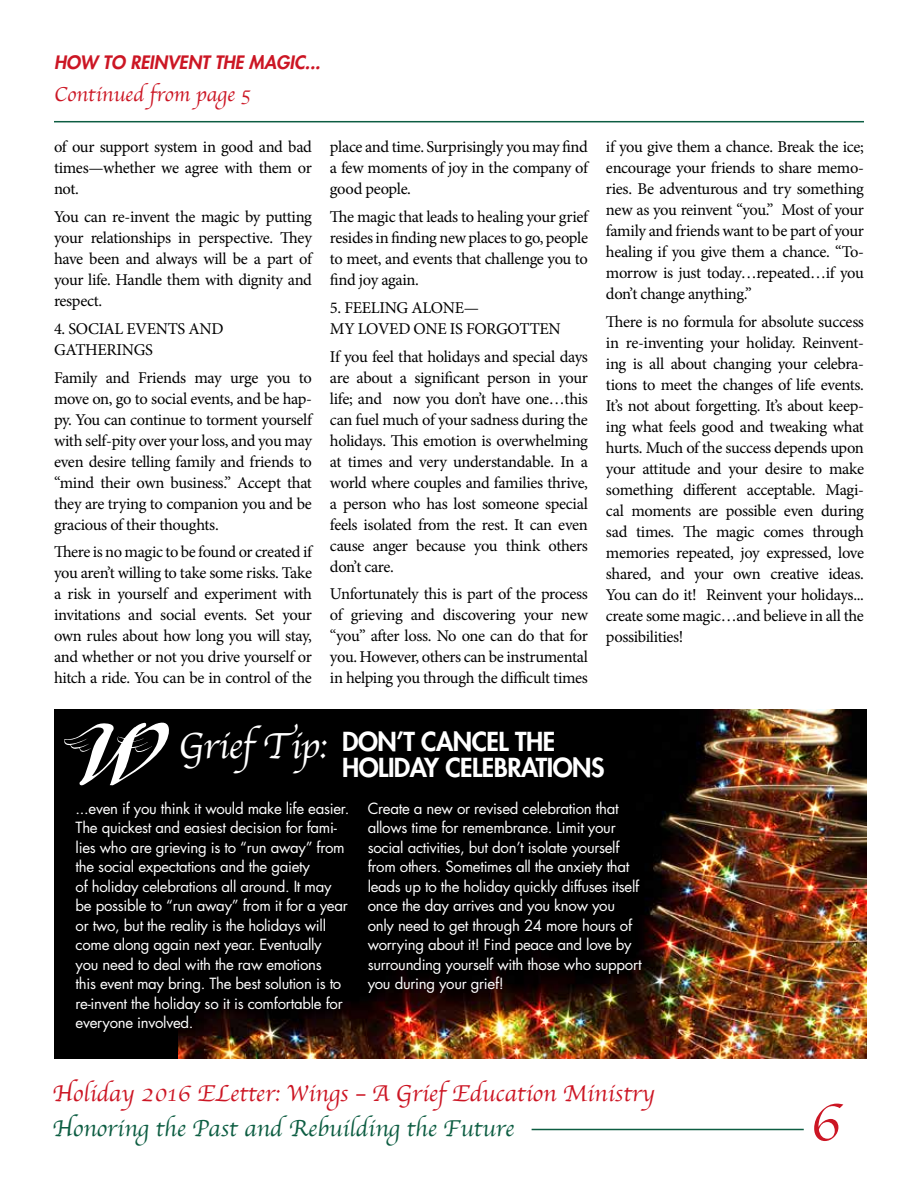
<style>
.page{position:relative;width:918px;height:1188px;background:#fff}
.page>*{position:absolute;margin:0;border:0;box-sizing:border-box;transform-origin:0 0}
.t1{font:57px "Apple Chancery";color:#cc1624}
.t2{font:37.95px "Apple Chancery";letter-spacing:-.02em;color:#fff}
.t3{font:800 25.5px/25.5px "Futura Std";letter-spacing:-.02em;color:#fff}
.t4{font:24px "Apple Chancery";color:#cc1624}
.t5{font:24px "Apple Chancery";color:#0d5d42}
.t6{font:21px "Apple Chancery";color:#cc1624}
.t7{font:italic 800 18px "Futura Std";color:#cc1624}
.t8{font:16.5px/21px "Minion Pro";letter-spacing:-.02em;color:#000;text-align:justify}
.t9{font:15px/19.5px "Futura Std";letter-spacing:-.02em;color:#fff}
</style>
<div class="page">
<hr style="left:532px;top:1129px;width:272px;height:1px;background:#0d5d42">
<div style="left:54px;top:710px;width:812px;height:349px;background:#000"></div>
<img style="left:178px;top:710px;width:688px;height:349px">
<hr style="left:54px;top:121px;width:810px;height:1px;background:#0d5d42">
<svg style="left:64px;top:722px;width:105px;height:64px"></svg>
<p class="t7" style="left:54px;top:51px;width:268px">HOW TO REINVENT THE MAGIC...</p>
<p class="t6" style="left:54px;top:77px;width:198px">Continued from page 5</p>
<p class="t8" style="left:54px;top:137px;width:260px">of our support system in good and bad times—whether we agree with them or not.</p>
<p class="t8" style="left:54px;top:206px;width:260px">You can re-invent the magic by putting your relationships in perspective. They have been and always will be a part of your life. Handle them with dignity and respect.</p>
<p class="t8" style="left:54px;top:318px;width:171px">4. SOCIAL EVENTS AND<br>GATHERINGS</p>
<p class="t8" style="left:54px;top:367px;width:260px">Family and Friends may urge you to move on, go to social events, and be hap&shy;py. You can continue to torment yourself with self-pity over your loss, and you may even desire telling family and friends to “mind their own business.” Accept that they are trying to companion you and be gracious of their thoughts.</p>
<p class="t8" style="left:54px;top:542px;width:260px">There is no magic to be found or created if you aren’t willing to take some risks. Take a risk in yourself and experiment with invitations and social events. Set your own rules about how long you will stay, and whether or not you drive yourself or hitch a ride. You can be in control of the</p>
<p class="t8" style="left:330px;top:137px;width:259px">place and time. Surprisingly you may find a few moments of joy in the company of good people.</p>
<p class="t8" style="left:330px;top:206px;width:260px">The magic that leads to healing your grief resides in finding new places to go, people to meet, and events that challenge you to find joy again.</p>
<p class="t8" style="left:330px;top:297px;width:232px">5. FEELING ALONE—<br>MY LOVED ONE IS FORGOTTEN</p>
<p class="t8" style="left:330px;top:346px;width:260px">If you feel that holidays and special days are about a significant person in your life; and now you don’t have one…this can fuel much of your sadness during the holidays. This emotion is overwhelming at times and very understandable. In a world where couples and families thrive, a person who has lost someone special feels isolated from the rest. It can even cause anger because you think others don’t care.</p>
<p class="t8" style="left:330px;top:584px;width:260px">Unfortunately this is part of the process of grieving and discovering your new “you” after loss. No one can do that for you. However, others can be instrumental in helping you through the difficult times</p>
<p class="t8" style="left:606px;top:137px;width:260px">if you give them a chance. Break the ice; encourage your friends to share memo&shy;ries. Be adventurous and try something new as you reinvent “you.” Most of your family and friends want to be part of your healing if you give them a chance. “To&shy;morrow is just today…repeated…if you don’t change anything.”</p>
<p class="t8" style="left:606px;top:312px;width:260px">There is no formula for absolute success in re-inventing your holiday. Reinvent&shy;ing is all about changing your celebra&shy;tions to meet the changes of life events.<br>It’s not about forgetting. It’s about keep&shy;ing what feels good and tweaking what hurts. Much of the success depends upon your attitude and your desire to make something different acceptable. Magi&shy;cal moments are possible even during sad times. The magic comes through memories repeated, joy expressed, love shared, and your own creative ideas.<br>You can do it! Reinvent your holidays... create some magic…and believe in all the possibilities!</p>
<h2 class="t2" style="left:178px;top:716px;width:150px">Grief Tip:</h2>
<p class="t9" style="left:76px;top:799px;width:275px">...even if you think it would make life easier.<br>The quickest and easiest decision for fami&shy;lies who are grieving is to “run away” from the social expectations and the gaiety<br>of holiday celebrations all around. It may be possible to “run away” from it for a year or two, but the reality is the holidays will come along again next year. Eventually<br>you need to deal with the raw emotions<br>this event may bring. The best solution is to re-invent the holiday so it is comfortable for everyone involved.</p>
<p class="t9" style="left:368px;top:799px;width:275px">Create a new or revised celebration that allows time for remembrance. Limit your social activities, but don’t isolate yourself from others. Sometimes all the anxiety that leads up to the holiday quickly diffuses itself once the day arrives and you know you only need to get through 24 more hours of worrying about it! Find peace and love by surrounding yourself with those who support you during your grief!</p>
<h3 class="t3" style="left:342px;top:729px;width:264px">DON’T CANCEL THE<br>HOLIDAY CELEBRATIONS</h3>
<h3 class="t4" style="left:52px;top:1074px;width:604px">Holiday 2016 ELetter: Wings – A Grief Education Ministry</h3>
<h3 class="t5" style="left:52px;top:1109px;width:463px">Honoring the Past and Rebuilding the Future</h3>
<h1 class="t1" style="left:809px;top:1077px;width:34px">6</h1>
</div>
